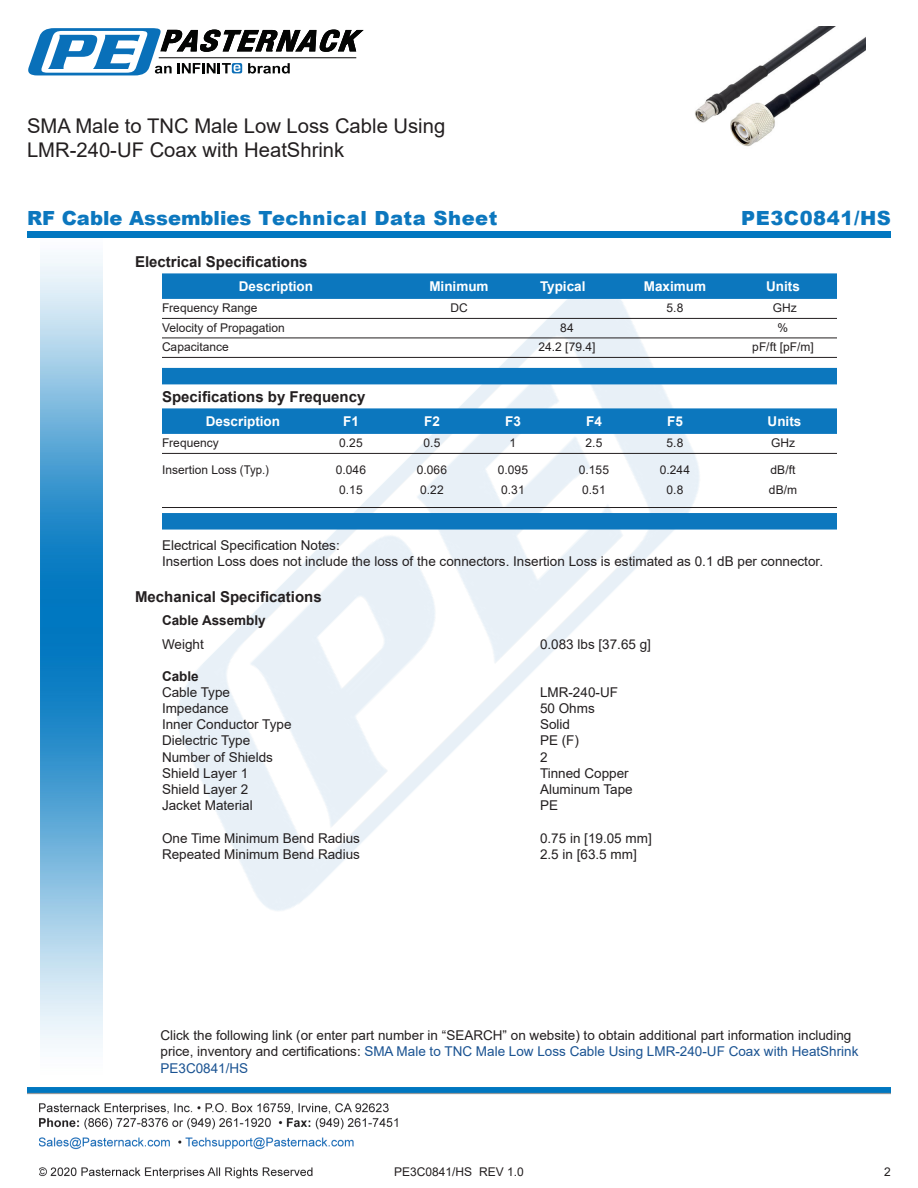
<style>
.page{position:relative;width:918px;height:1188px;background:#fff}
.page>*{position:absolute;margin:0;border:0;box-sizing:border-box;transform-origin:0 0}
.Web_Description_Para{font:20.25px/24.3px "Arial";color:#231f20}
.t1{font:900 19.5px "Arial";letter-spacing:.01em;color:#0c77be}
.t2{font:900 19.5px "Arial";letter-spacing:.03em;color:#0c77be}
.Head1{font:700 15px "Arial";color:#231f20}
.Table_Footer_Frequen{font:700 15px "Arial";color:#231f20}
.Specs_Para{font:13.5px "Arial";color:#231f20}
.Description_and_PN_L{font:13.5px/16.2px "Arial";color:#231f20}
.Table-Header{font:700 13.5px "Arial";color:#fff}
.Table_Header_Frequen{font:700 13.5px "Arial";color:#fff}
.Head3{font:700 13.5px "Arial";color:#231f20}
.Table_Body_Frequency{font:12px "Arial";color:#231f20}
.Table-Body{font:12px "Arial";color:#231f20}
.s1{color:#1a5392}
</style>
<div class="page">
<img style="left:39px;top:1103px;width:359px;height:76px">
<img style="left:102px;top:255px;width:719px;height:715px">
<img style="left:27px;top:1088px;width:864px;height:7px">
<img style="left:40px;top:237px;width:62px;height:811px">
<div style="left:27px;top:231px;width:864px;height:6px;background:#0177c0"></div>
<svg style="left:28px;top:28px;width:336px;height:47px"></svg>
<div style="left:162px;top:273px;width:675px;height:26px;background:#0c77be"></div>
<hr style="left:162px;top:318px;width:675px;height:1px;background:#231f20">
<hr style="left:162px;top:338px;width:675px;height:1px;background:#231f20">
<hr style="left:162px;top:357px;width:675px;height:1px;background:#231f20">
<div style="left:162px;top:368px;width:675px;height:16px;background:#0c77be"></div>
<div style="left:162px;top:408px;width:675px;height:26px;background:#0c77be"></div>
<hr style="left:162px;top:453px;width:675px;height:1px;background:#231f20">
<hr style="left:162px;top:507px;width:675px;height:1px;background:#231f20">
<div style="left:162px;top:513px;width:675px;height:17px;background:#0c77be"></div>
<img style="left:695px;top:27px;width:171px;height:120px">
<h1 class="Web_Description_Para" style="left:27px;top:114px;width:420px">SMA Male to TNC Male Low Loss Cable Using<br>LMR-240-UF Coax with HeatShrink</h1>
<p class="t1" style="left:27px;top:204px;width:472px">RF Cable Assemblies Technical Data Sheet</p>
<p class="t2" style="left:741px;top:204px;width:151px">PE3C0841/HS</p>
<p class="Head1" style="left:135px;top:252px;width:174px">Electrical Specifications</p>
<p class="Table-Header" style="left:239px;top:276px;width:76px">Description</p>
<p class="Table-Header" style="left:429px;top:276px;width:61px">Minimum</p>
<p class="Table-Header" style="left:540px;top:276px;width:47px">Typical</p>
<p class="Table-Header" style="left:644px;top:276px;width:64px">Maximum</p>
<p class="Table-Header" style="left:766px;top:276px;width:35px">Units</p>
<p class="Table-Body" style="left:162px;top:300px;width:97px">Frequency Range</p>
<p class="Table-Body" style="left:450px;top:300px;width:19px">DC</p>
<p class="Table-Body" style="left:667px;top:300px;width:18px">5.8</p>
<p class="Table-Body" style="left:773px;top:300px;width:25px">GHz</p>
<p class="Table-Body" style="left:162px;top:319px;width:124px">Velocity of Propagation</p>
<p class="Table-Body" style="left:560px;top:319px;width:15px">84</p>
<p class="Table-Body" style="left:778px;top:319px;width:12px">%</p>
<p class="Table-Body" style="left:162px;top:339px;width:68px">Capacitance</p>
<p class="Table-Body" style="left:539px;top:339px;width:58px">24.2 [79.4]</p>
<p class="Table-Body" style="left:752px;top:339px;width:63px">pF/ft [pF/m]</p>
<p class="Table_Footer_Frequen" style="left:162px;top:387px;width:205px">Specifications by Frequency</p>
<p class="Table_Header_Frequen" style="left:206px;top:411px;width:76px">Description</p>
<p class="Table_Header_Frequen" style="left:343px;top:411px;width:17px">F1</p>
<p class="Table_Header_Frequen" style="left:424px;top:411px;width:17px">F2</p>
<p class="Table_Header_Frequen" style="left:505px;top:411px;width:17px">F3</p>
<p class="Table_Header_Frequen" style="left:586px;top:411px;width:17px">F4</p>
<p class="Table_Header_Frequen" style="left:667px;top:411px;width:17px">F5</p>
<p class="Table_Header_Frequen" style="left:768px;top:411px;width:35px">Units</p>
<p class="Table_Body_Frequency" style="left:162px;top:435px;width:58px">Frequency</p>
<p class="Table_Body_Frequency" style="left:339px;top:435px;width:25px">0.25</p>
<p class="Table_Body_Frequency" style="left:424px;top:435px;width:18px">0.5</p>
<p class="Table_Body_Frequency" style="left:510px;top:435px;width:8px">1</p>
<p class="Table_Body_Frequency" style="left:586px;top:435px;width:18px">2.5</p>
<p class="Table_Body_Frequency" style="left:667px;top:435px;width:18px">5.8</p>
<p class="Table_Body_Frequency" style="left:771px;top:435px;width:25px">GHz</p>
<p class="Table_Body_Frequency" style="left:162px;top:462px;width:109px">Insertion Loss (Typ.)</p>
<p class="Table_Body_Frequency" style="left:336px;top:462px;width:32px">0.046</p>
<p class="Table_Body_Frequency" style="left:417px;top:462px;width:32px">0.066</p>
<p class="Table_Body_Frequency" style="left:498px;top:462px;width:32px">0.095</p>
<p class="Table_Body_Frequency" style="left:579px;top:462px;width:32px">0.155</p>
<p class="Table_Body_Frequency" style="left:660px;top:462px;width:32px">0.244</p>
<p class="Table_Body_Frequency" style="left:771px;top:462px;width:26px">dB/ft</p>
<p class="Table_Body_Frequency" style="left:339px;top:481px;width:25px">0.15</p>
<p class="Table_Body_Frequency" style="left:420px;top:481px;width:25px">0.22</p>
<p class="Table_Body_Frequency" style="left:501px;top:481px;width:25px">0.31</p>
<p class="Table_Body_Frequency" style="left:582px;top:481px;width:25px">0.51</p>
<p class="Table_Body_Frequency" style="left:667px;top:481px;width:18px">0.8</p>
<p class="Table_Body_Frequency" style="left:769px;top:481px;width:30px">dB/m</p>
<p class="Specs_Para" style="left:162px;top:536px;width:179px">Electrical Specification Notes:</p>
<p class="Specs_Para" style="left:162px;top:552px;width:663px">Insertion Loss does not include the loss of the connectors. Insertion Loss is estimated as 0.1 dB per connector.</p>
<p class="Head1" style="left:135px;top:586px;width:188px">Mechanical Specifications</p>
<p class="Head3" style="left:162px;top:611px;width:105px">Cable Assembly</p>
<p class="Specs_Para" style="left:162px;top:635px;width:43px">Weight</p>
<p class="Specs_Para" style="left:540px;top:635px;width:113px">0.083 lbs [37.65 g]</p>
<p class="Head3" style="left:162px;top:666px;width:38px">Cable</p>
<p class="Specs_Para" style="left:162px;top:683px;width:70px">Cable Type</p>
<p class="Specs_Para" style="left:540px;top:683px;width:80px">LMR-240-UF</p>
<p class="Specs_Para" style="left:162px;top:699px;width:68px">Impedance</p>
<p class="Specs_Para" style="left:540px;top:699px;width:56px">50 Ohms</p>
<p class="Specs_Para" style="left:162px;top:715px;width:131px">Inner Conductor Type</p>
<p class="Specs_Para" style="left:540px;top:715px;width:32px">Solid</p>
<p class="Specs_Para" style="left:162px;top:731px;width:90px">Dielectric Type</p>
<p class="Specs_Para" style="left:540px;top:731px;width:41px">PE (F)</p>
<p class="Specs_Para" style="left:162px;top:747px;width:113px">Number of Shields</p>
<p class="Specs_Para" style="left:540px;top:747px;width:9px">2</p>
<p class="Specs_Para" style="left:162px;top:764px;width:88px">Shield Layer 1</p>
<p class="Specs_Para" style="left:540px;top:764px;width:90px">Tinned Copper</p>
<p class="Specs_Para" style="left:162px;top:780px;width:88px">Shield Layer 2</p>
<p class="Specs_Para" style="left:540px;top:780px;width:94px">Aluminum Tape</p>
<p class="Specs_Para" style="left:162px;top:796px;width:92px">Jacket Material</p>
<p class="Specs_Para" style="left:540px;top:796px;width:20px">PE</p>
<p class="Specs_Para" style="left:162px;top:828px;width:200px">One Time Minimum Bend Radius</p>
<p class="Specs_Para" style="left:540px;top:828px;width:113px">0.75 in [19.05 mm]</p>
<p class="Specs_Para" style="left:162px;top:845px;width:200px">Repeated Minimum Bend Radius</p>
<p class="Specs_Para" style="left:540px;top:845px;width:98px">2.5 in [63.5 mm]</p>
<p class="Description_and_PN_L" style="left:160px;top:1027px;width:700px">Click the following link (or enter part number in “SEARCH” on website) to obtain additional part information including price, inventory and certifications: <span class="s1">SMA Male to TNC Male Low Loss Cable Using LMR-240-UF Coax with HeatShrink<br>PE3C0841/HS</span></p>
<p class="Table-Body" style="left:394px;top:1163px;width:131px">PE3C0841/HS REV 1.0</p>
<p class="Table-Body" style="left:884px;top:1164px;width:8px">2</p>
</div>
